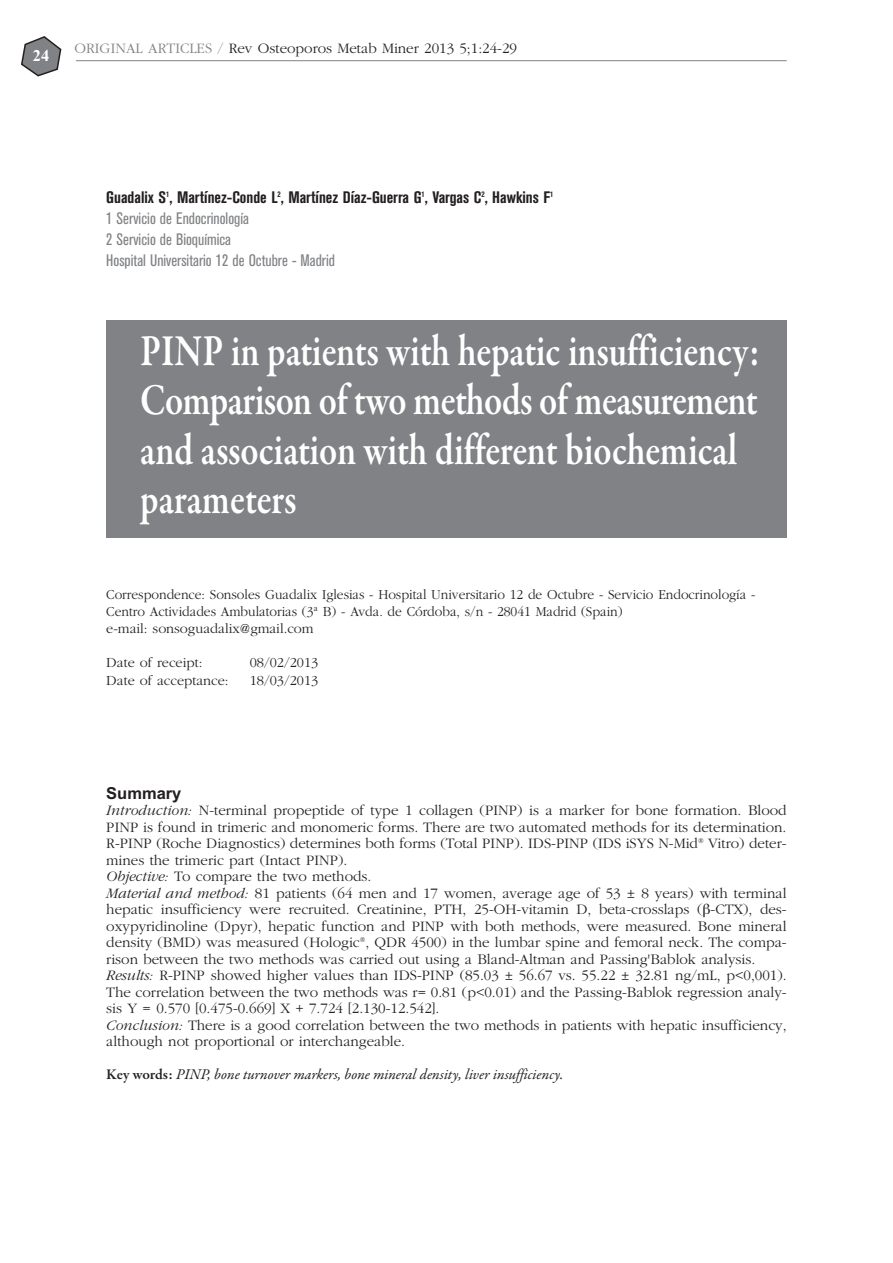
<style>
.page{position:relative;width:893px;height:1263px;background:#fff}
.page>*{position:absolute;margin:0;border:0;box-sizing:border-box;transform-origin:0 0}
.t1{font:600 45px/49.5px "Garamond Premr Pro";letter-spacing:-.01em;color:#fff;scale:.8 1}
.t2{font:condensed 16.5px/21px "Akzidenz Grotesk BE";color:#808285}
.t3{font:700 16.5px "Arial";color:#231f20}
.t4{font:700 16.5px "Times New Roman";color:#fff}
.t5{font:300 15px/16.5px "Garamond";color:#231f20}
.t6{font:italic 15px "Garamond Premr Pro";color:#231f20}
.t7{font:300 14.25px/17.1px "Garamond";color:#231f20;scale:.95 1}
.t8{font:300 14.25px "Garamond";color:#231f20}
.s1{color:#808285}
.s2{font-weight:700;color:#231f20}
.s3{font-style:italic}
.s4{font-weight:600;font-style:normal}
</style>
<div class="page">
<hr style="left:76px;top:60px;width:711px;height:1px;background:#808285">
<svg style="left:21px;top:36px;width:40px;height:40px"></svg>
<div style="left:106px;top:320px;width:681px;height:217px;background:#808285"></div>
<p class="t4" style="left:33px;top:46px;width:18px">24</p>
<p class="t5" style="left:74px;top:41px;width:444px"><span class="s1">ORIGINAL ARTICLES /</span> Rev Osteoporos Metab Miner 2013 5;1:24-29</p>
<p class="t2" style="left:106px;top:188px;width:449px"><span class="s2">Guadalix S</span><sup>1</sup><span class="s2">, Martínez-Conde L</span><sup>2</sup><span class="s2">, Martínez Díaz-Guerra G</span><sup>1</sup><span class="s2">, Vargas C</span><sup>2</sup><span class="s2">, Hawkins F</span><sup>1<br></sup>1 Servicio de Endocrinología<br>2 Servicio de Bioquímica<br>Hospital Universitario 12 de Octubre - Madrid</p>
<h1 class="t1" style="left:140px;top:330px;width:776px">PINP in patients with hepatic insufficiency:<br>Comparison of two methods of measurement and association with different biochemical parameters</h1>
<p class="t7" style="left:106px;top:587px;width:685px">Correspondence: Sonsoles Guadalix Iglesias - Hospital Universitario 12 de Octubre - Servicio Endocrinología -<br>Centro Actividades Ambulatorias (3ª B) - Avda. de Córdoba, s/n - 28041 Madrid (Spain)<br>e-mail: sonsoguadalix@gmail.com</p>
<p class="t8" style="left:106px;top:657px;width:98px">Date of receipt:</p>
<p class="t8" style="left:250px;top:657px;width:70px">08/02/2013</p>
<p class="t8" style="left:106px;top:674px;width:124px">Date of acceptance:</p>
<p class="t8" style="left:250px;top:674px;width:70px">18/03/2013</p>
<p class="t3" style="left:106px;top:787px;width:77px">Summary</p>
<p class="t5" style="left:106px;top:803px;width:682px"><span class="s3">Introduction:</span> N-terminal propeptide of type 1 collagen (PINP) is a marker for bone formation. Blood PINP is found in trimeric and monomeric forms. There are two automated methods for its determination.<br>R-PINP (Roche Diagnostics) determines both forms (Total PINP). IDS-PINP (IDS iSYS N-Mid<sup>®</sup> Vitro) deter&shy;mines the trimeric part (Intact PINP).<br><span class="s3">Objective:</span> To compare the two methods.<br><span class="s3">Material and method:</span> 81 patients (64 men and 17 women, average age of 53 ± 8 years) with terminal hepatic insufficiency were recruited. Creatinine, PTH, 25-OH-vitamin D, beta-crosslaps ( -CTX), des&shy;oxypyridinoline (Dpyr), hepatic function and PINP with both methods, were measured. Bone mineral density (BMD) was measured (Hologic<sup>®</sup>, QDR 4500) in the lumbar spine and femoral neck. The compa&shy;rison between the two methods was carried out using a Bland-Altman and Passing'Bablok analysis.<br><span class="s3">Results:</span> R-PINP showed higher values than IDS-PINP (85.03 ± 56.67 vs. 55.22 ± 32.81 ng/mL, p&lt;0,001).<br>The correlation between the two methods was r= 0.81 (p&lt;0.01) and the Passing-Bablok regression analy&shy;sis Y = 0.570 [0.475-0.669] X + 7.724 [2.130-12.542].<br><span class="s3">Conclusion:</span> There is a good correlation between the two methods in patients with hepatic insufficiency, although not proportional or interchangeable.</p>
<p class="t6" style="left:106px;top:1068px;width:459px"><span class="s4">Key words:</span> PINP, bone turnover markers, bone mineral density, liver insufficiency.</p>
</div>
